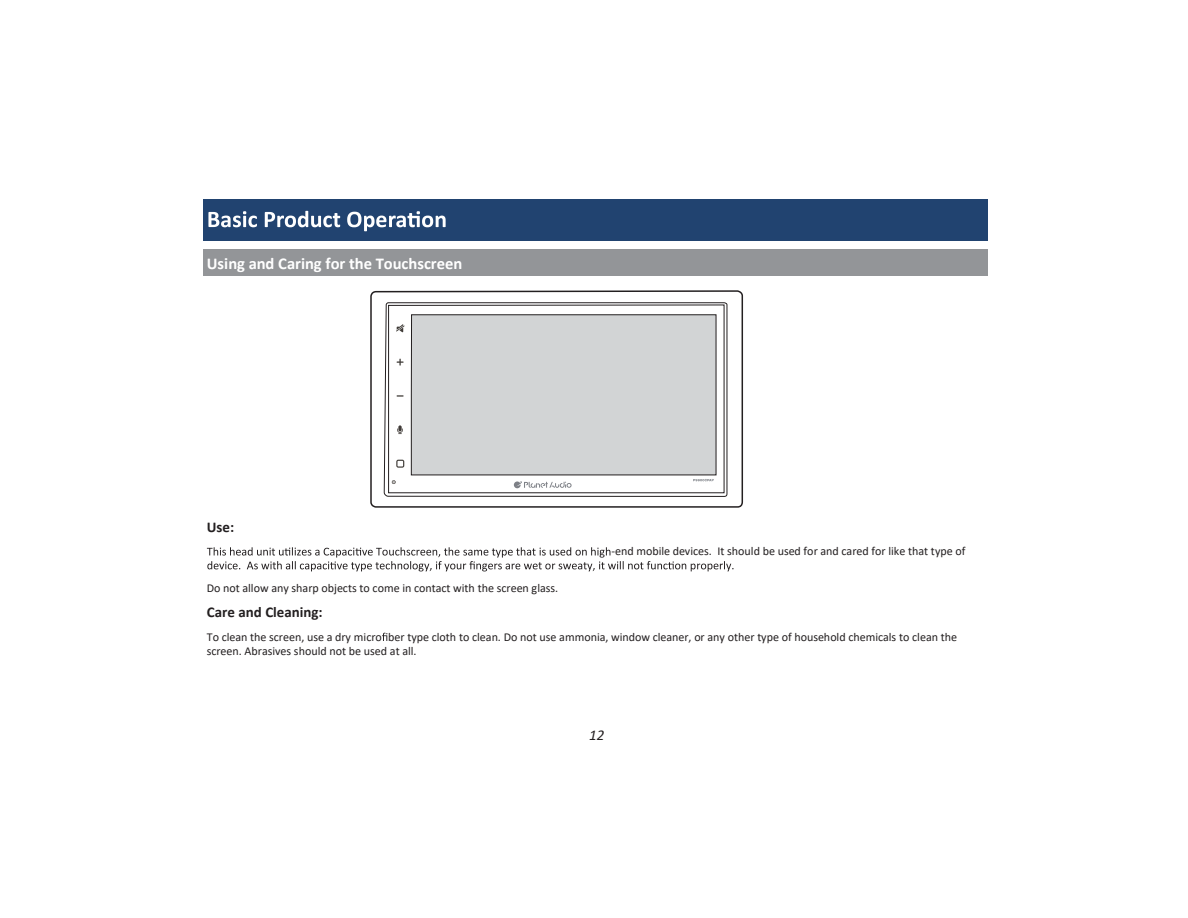
<style>
.page{position:relative;width:1188px;height:918px;background:#fff}
.page>*{position:absolute;margin:0;border:0;box-sizing:border-box;transform-origin:0 0}
.t1{font:700 16.5px "Calibri";color:#fff}
.t2{font:700 15px "Calibri";color:#231f20}
.t3{font:italic 15px "Calibri";color:#231f20}
.t4{font:12px/13.8px "Calibri";letter-spacing:-.005em;color:#231f20}
</style>
<div class="page">
<div style="left:203px;top:199px;width:785px;height:42px;background:#214370"></div>
<svg style="left:208px;top:211px;width:238px;height:20px"></svg>
<div style="left:203px;top:249px;width:785px;height:27px;background:#939598"></div>
<svg style="left:207px;top:547px;width:527px;height:25px"></svg>
<svg style="left:382px;top:633px;width:5px;height:8px"></svg>
<svg style="left:370px;top:290px;width:374px;height:218px"></svg>
<div style="left:388px;top:305px;width:336px;height:188px;border:1px solid #231f20"></div>
<div style="left:411px;top:314px;width:305px;height:161px;background:#d2d4d5"></div>
<svg style="left:514px;top:481px;width:58px;height:7px"></svg>
<svg style="left:693px;top:479px;width:21px;height:2px"></svg>
<h1 class="t1" style="left:207px;top:252px;width:257px">Using and Caring for the Touchscreen</h1>
<p class="t2" style="left:207px;top:516px;width:29px">Use:</p>
<p class="t4" style="left:611px;top:544px;width:355px">-end mobile devices. It should be used for and cared for like that type of</p>
<p class="t4" style="left:207px;top:581px;width:353px">Do not allow any sharp objects to come in contact with the screen glass.</p>
<p class="t2" style="left:207px;top:602px;width:117px">Care and Cleaning:</p>
<p class="t4" style="left:207px;top:630px;width:752px">To clean the screen, use a dry micro ber type cloth to clean. Do not use ammonia, window cleaner, or any other type of household chemicals to clean the screen. Abrasives should not be used at all.</p>
<p class="t3" style="left:589px;top:724px;width:17px">12</p>
</div>
